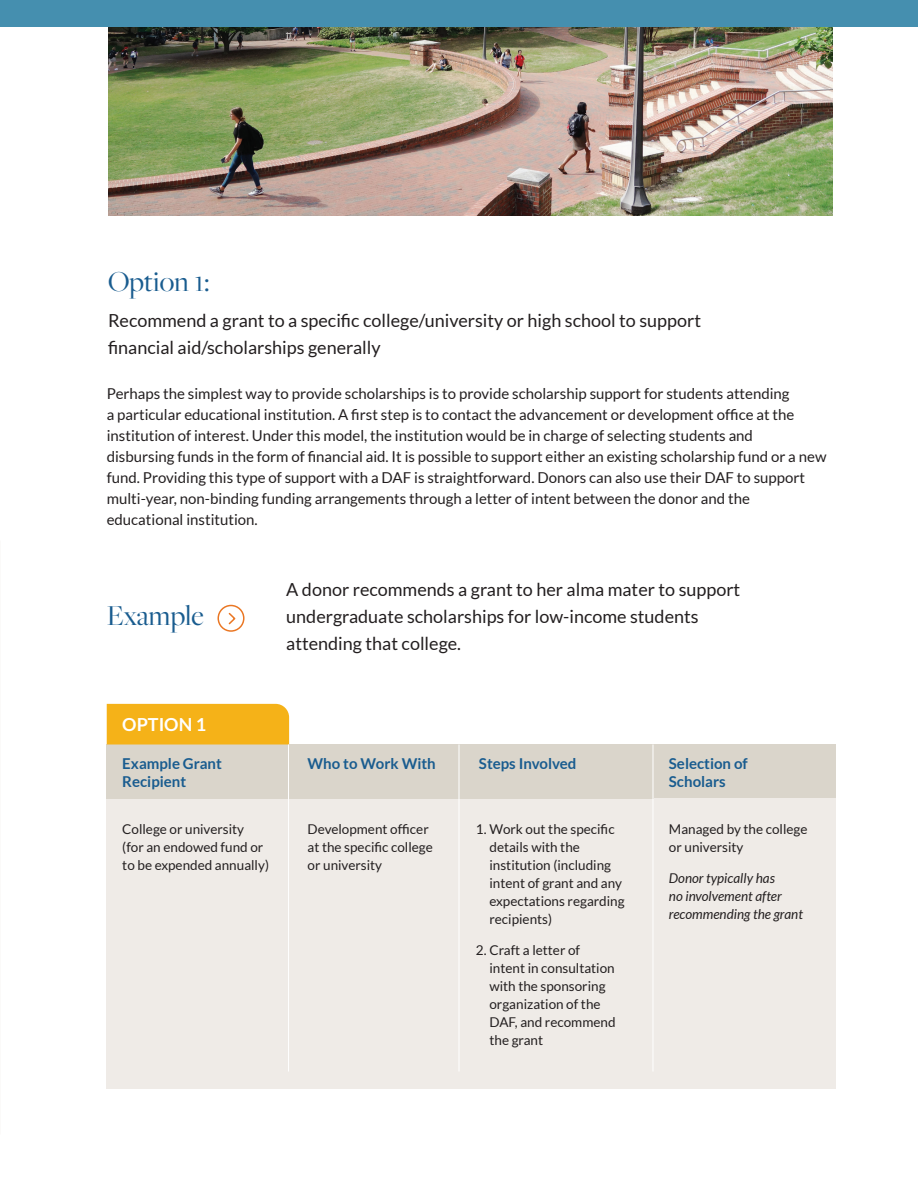
<style>
.page{position:relative;width:918px;height:1188px;background:#fff}
.page>*{position:absolute;margin:0;border:0;box-sizing:border-box;transform-origin:0 0}
.t1{font:30px "Freight Big Pro";color:#195c8f}
.t2{font:18px/27px "Lato";color:#231f20}
.t3{font:700 18px "Lato";color:#fff}
.t4{font:15px/21px "Lato";color:#231f20}
.t5{font:700 15px/18px "Lato";color:#195c8f}
.t6{font:13.5px/18px "Lato";color:#231f20}
.t7{font:italic 13.5px/18px "Lato";color:#231f20}
</style>
<div class="page">
<div style="left:0;top:0;width:918px;height:27px;background:#458faf"></div>
<div style="left:107px;top:799px;width:729px;height:290px;background:#efebe7"></div>
<div style="left:107px;top:744px;width:182px;height:55px;background:#dad5cb"></div>
<div style="left:289px;top:744px;width:182px;height:55px;background:#dad5cb"></div>
<div style="left:471px;top:744px;width:183px;height:55px;background:#dad5cb"></div>
<div style="left:653px;top:744px;width:183px;height:54px;background:#dad5cb"></div>
<div style="left:217px;top:605px;width:28px;height:27px;border:2px solid #ea7724;border-radius:50%"></div>
<svg style="left:228px;top:612px;width:8px;height:13px"></svg>
<div style="left:107px;top:704px;width:182px;height:40px;background:#f5b218"></div>
<hr style="left:288px;top:744px;width:1px;height:328px;background:#fff">
<hr style="left:459px;top:744px;width:1px;height:328px;background:#fff">
<hr style="left:653px;top:744px;width:1px;height:328px;background:#fff">
<img style="left:108px;top:27px;width:724px;height:188px">
<h1 class="t1" style="left:108px;top:262px;width:103px">Option 1:</h1>
<p class="t2" style="left:108px;top:307px;width:595px">Recommend a grant to a specific college/university or high school to support financial aid/scholarships generally</p>
<p class="t4" style="left:107px;top:383px;width:721px">Perhaps the simplest way to provide scholarships is to provide scholarship support for students attending<br>a particular educational institution. A first step is to contact the advancement or development office at the institution of interest. Under this model, the institution would be in charge of selecting students and<br>disbursing funds in the form of financial aid. It is possible to support either an existing scholarship fund or a new fund. Providing this type of support with a DAF is straightforward. Donors can also use their DAF to support multi-year, non-binding funding arrangements through a letter of intent between the donor and the educational institution.</p>
<h1 class="t1" style="left:107px;top:596px;width:99px">Example</h1>
<p class="t2" style="left:286px;top:576px;width:456px">A donor recommends a grant to her alma mater to support undergraduate scholarships for low-income students attending that college.</p>
<p class="t3" style="left:122px;top:714px;width:85px">OPTION 1</p>
<p class="t5" style="left:122px;top:754px;width:101px">Example Grant<br>Recipient</p>
<p class="t6" style="left:122px;top:820px;width:148px">College or university (for an endowed fund or to be expended annually)</p>
<p class="t5" style="left:308px;top:754px;width:130px">Who to Work With</p>
<p class="t5" style="left:479px;top:754px;width:99px">Steps Involved</p>
<p class="t5" style="left:669px;top:754px;width:80px">Selection of<br>Scholars</p>
<p class="t6" style="left:308px;top:820px;width:127px">Development officer at the specific college or university</p>
<p class="t6" style="left:489px;top:820px;width:137px;text-indent:-14px">1. Work out the specific details with the institution (including intent of grant and any expectations regarding recipients)</p>
<p class="t6" style="left:489px;top:941px;width:128px;text-indent:-14px">2. Craft a letter of intent in consultation with the sponsoring organization of the<br>DAF, and recommend the grant</p>
<p class="t6" style="left:669px;top:820px;width:140px">Managed by the college or university</p>
<p class="t7" style="left:669px;top:870px;width:136px">Donor typically has<br>no involvement after recommending the grant</p>
</div>
